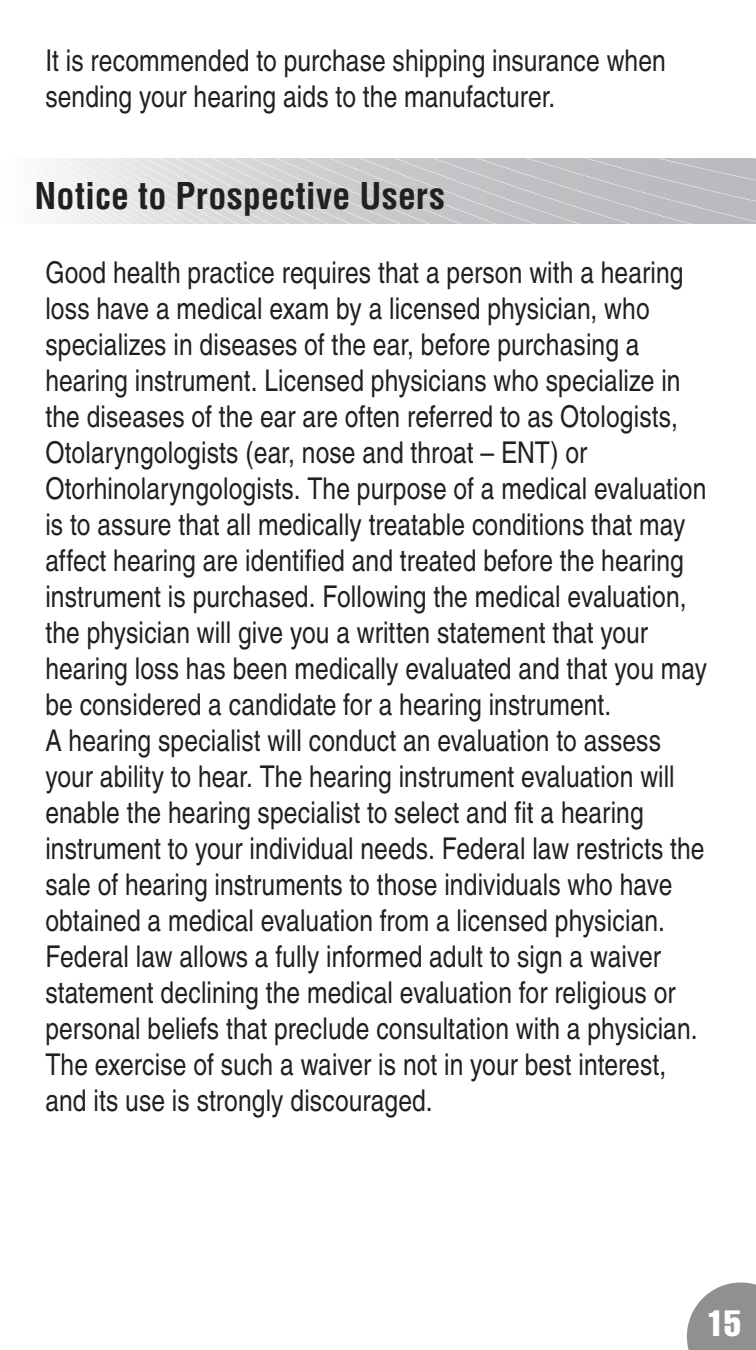
<style>
.page{position:relative;width:756px;height:1350px;background:#fff}
.page>*{position:absolute;margin:0;border:0;box-sizing:border-box;transform-origin:0 0}
.t1{font:700 condensed 36px "Helvetica";letter-spacing:.005em;color:#231f20}
.t2{font:extra-condensed 36px "Helvetica";color:#fff}
.t3{font:condensed 30px/36px "Helvetica";letter-spacing:.005em;color:#231f20}
</style>
<div class="page">
<svg style="left:687px;top:1282px;width:69px;height:68px;background:#a09f9f"></svg>
<svg style="left:52px;top:159px;width:704px;height:65px;background:#cecfd1"></svg>
<p class="t3" style="left:45px;top:42px;width:622px">It is recommended to purchase shipping insurance when sending your hearing aids to the manufacturer.</p>
<p class="t1" style="left:35px;top:173px;width:412px">Notice to Prospective Users</p>
<p class="t3" style="left:45px;top:254px;width:663px">Good health practice requires that a person with a hearing loss have a medical exam by a licensed physician, who specializes in diseases of the ear, before purchasing a hearing instrument. Licensed physicians who specialize in the diseases of the ear are often referred to as Otologists, Otolaryngologists (ear, nose and throat – ENT) or Otorhinolaryngologists. The purpose of a medical evaluation is to assure that all medically treatable conditions that may affect hearing are identified and treated before the hearing instrument is purchased. Following the medical evaluation, the physician will give you a written statement that your hearing loss has been medically evaluated and that you may be considered a candidate for a hearing instrument.<br>A hearing specialist will conduct an evaluation to assess your ability to hear. The hearing instrument evaluation will enable the hearing specialist to select and fit a hearing instrument to your individual needs. Federal law restricts the sale of hearing instruments to those individuals who have obtained a medical evaluation from a licensed physician.<br>Federal law allows a fully informed adult to sign a waiver statement declining the medical evaluation for religious or personal beliefs that preclude consultation with a physician.<br>The exercise of such a waiver is not in your best interest, and its use is strongly discouraged.</p>
<p class="t2" style="left:707px;top:1300px;width:35px">15</p>
</div>
